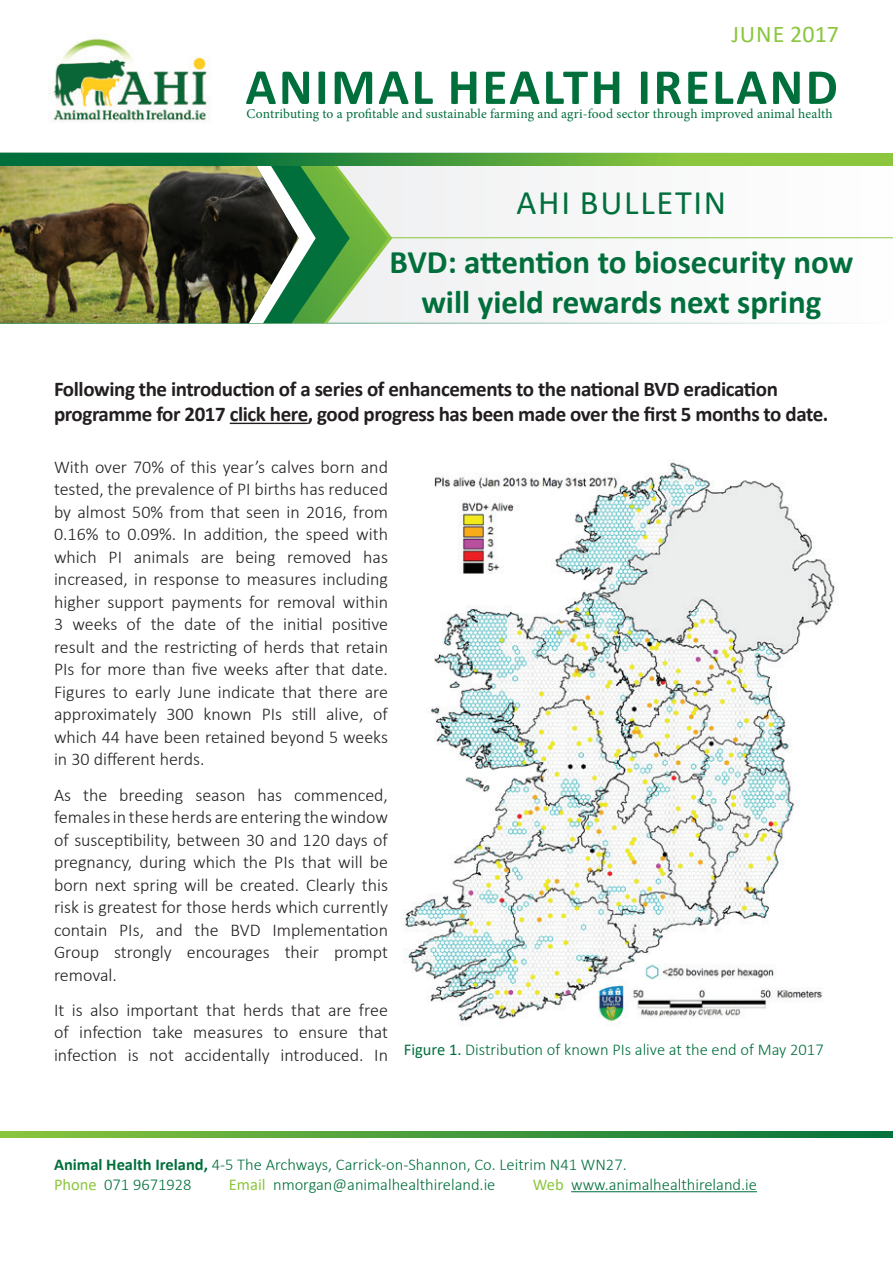
<style>
.page{position:relative;width:893px;height:1263px;background:#fff}
.page>*{position:absolute;margin:0;border:0;box-sizing:border-box;transform-origin:0 0}
.t1{font:700 51px "Calibri";letter-spacing:.05em;color:#006f3c}
.t2{font:34.5px "Calibri";letter-spacing:.05em;color:#006f3c}
.t3{font:700 33px/39.6px "Calibri";color:#006f3c;text-align:center}
.t4{font:24px "Calibri";letter-spacing:.02em;color:#8bc63e}
.t5{font:700 21px/25.5px "Calibri";letter-spacing:-.02em;color:#231f20}
.t6{font:300 18px/22.5px "Calibri";color:#231f20;text-align:justify}
.t7{font:300 16.5px/19.8px "Calibri";color:#006f3c}
.t8{font:13.5px "Minion Pro";letter-spacing:.005em;color:#006f3c}
.s1{font-weight:400}
.s2{font-weight:700}
.s3{font-weight:400;color:#8bc63e}
</style>
<div class="page">
<svg style="left:0;top:166px;width:893px;height:158px"></svg>
<hr style="left:281px;top:237px;width:612px;height:1px;background:#8bc63e">
<svg style="left:350px;top:166px;width:38px;height:157px;fill:#f0f0f1"></svg>
<svg style="left:316px;top:166px;width:34px;height:157px;background:#52a04b"></svg>
<svg style="left:299px;top:166px;width:17px;height:157px;fill:#006f3c"></svg>
<img style="left:48px;top:38px;width:163px;height:85px">
<hr style="left:571px;top:1191px;width:186px;height:1px;background:#006f3c">
<img style="left:0;top:166px;width:299px;height:157px">
<svg style="left:0;top:1131px;width:893px;height:6px;background:#479b3c"></svg>
<svg style="left:0;top:153px;width:893px;height:13px;background:#459a3c"></svg>
<img style="left:404px;top:462px;width:431px;height:562px">
<hr style="left:230px;top:423px;width:78px;height:1px;background:#231f20">
<h3 class="t4" style="left:731px;top:17px;width:109px">JUNE 2017</h3>
<h1 class="t1" style="left:245px;top:51px;width:594px">ANIMAL HEALTH IRELAND</h1>
<p class="t8" style="left:247px;top:105px;width:587px">Contributing to a profitable and sustainable farming and agri-food sector through improved animal health</p>
<h2 class="t2" style="left:516px;top:179px;width:211px">AHI BULLETIN</h2>
<h3 class="t3" style="left:389px;top:242px;width:465px">BVD: attention to biosecurity now will yield rewards next spring</h3>
<p class="t5" style="left:54px;top:375px;width:776px">Following the introduction of a series of enhancements to the national BVD eradication programme for 2017 click here, good progress has been made over the first 5 months to date.</p>
<p class="t6" style="left:54px;top:455px;width:336px">With over 70% of this year’s calves born and tested, the prevalence of PI births has reduced by almost 50% from that seen in 2016, from 0.16% to 0.09%. In addition, the speed with which PI animals are being removed has increased, in response to measures including higher support payments for removal within 3 weeks of the date of the initial positive result and the restricting of herds that retain PIs for more than five weeks after that date.<br>Figures to early June indicate that there are approximately 300 known PIs still alive, of which 44 have been retained beyond 5 weeks in 30 different herds.</p>
<p class="t6" style="left:54px;top:783px;width:336px">As the breeding season has commenced, females in these herds are entering the window of susceptibility, between 30 and 120 days of pregnancy, during which the PIs that will be born next spring will be created. Clearly this risk is greatest for those herds which currently contain PIs, and the BVD Implementation Group strongly encourages their prompt removal.</p>
<p class="t6" style="left:54px;top:998px;width:336px">It is also important that herds that are free of infection take measures to ensure that infection is not accidentally introduced. In</p>
<p class="t7" style="left:404px;top:1039px;width:421px"><span class="s1">Figure 1.</span> Distribution of known PIs alive at the end of May 2017</p>
<p class="t7" style="left:54px;top:1154px;width:574px"><span class="s2">Animal Health Ireland,</span> 4-5 The Archways, Carrick-on-Shannon, Co. Leitrim N41 WN27.<br><span class="s3">Phone</span> 071 9671928</p>
<p class="t7" style="left:229px;top:1174px;width:268px"><span class="s3">Email</span> nmorgan@animalhealthireland.ie</p>
<p class="t7" style="left:533px;top:1174px;width:226px"><span class="s3">Web</span> www.animalhealthireland.ie</p>
</div>
